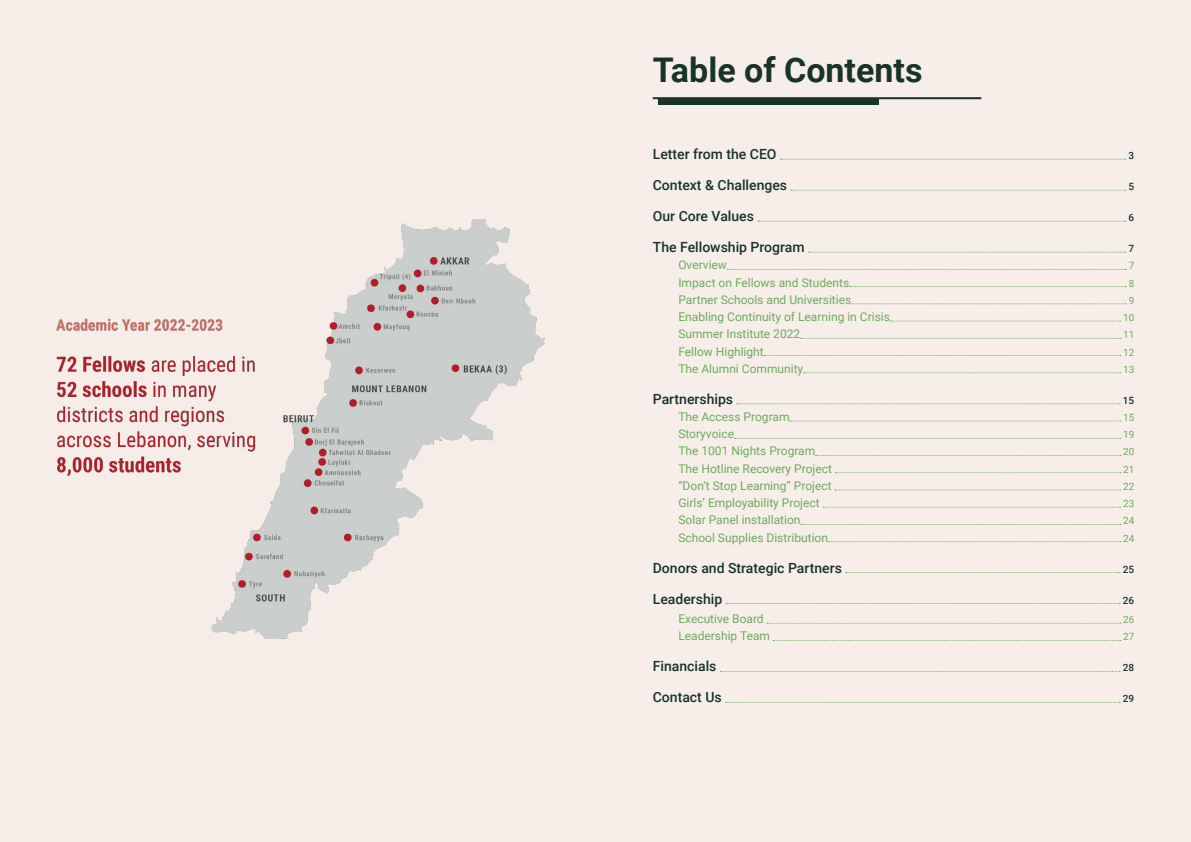
<style>
.page{position:relative;width:1191px;height:842px;background:#f7eeea}
.page>*{position:absolute;margin:0;border:0;box-sizing:border-box;transform-origin:0 0}
.t1{font:700 34px "Roboto";color:#18342a}
.t2{font:500 14px "Roboto";color:#18342a}
.t3{font:12px "Roboto";color:#6dab5b}
.t4{font:10px "Roboto";color:#6dab5b}
.t5{font:500 10px "Roboto";color:#18342a}
</style>
<div class="page">
<hr style="left:652px;top:97px;width:329px;height:2px;background:#18342a">
<svg style="left:780px;top:159px;width:345px;height:1px"></svg>
<svg style="left:791px;top:190px;width:334px;height:1px"></svg>
<svg style="left:758px;top:221px;width:367px;height:1px"></svg>
<svg style="left:808px;top:252px;width:317px;height:1px"></svg>
<svg style="left:727px;top:269px;width:399px;height:1px"></svg>
<svg style="left:849px;top:286px;width:277px;height:1px"></svg>
<svg style="left:851px;top:304px;width:275px;height:1px"></svg>
<svg style="left:890px;top:321px;width:230px;height:1px"></svg>
<svg style="left:800px;top:338px;width:320px;height:1px"></svg>
<svg style="left:764px;top:355px;width:356px;height:1px"></svg>
<svg style="left:803px;top:372px;width:317px;height:1px"></svg>
<svg style="left:737px;top:403px;width:383px;height:1px"></svg>
<svg style="left:790px;top:421px;width:330px;height:1px"></svg>
<svg style="left:734px;top:438px;width:386px;height:1px"></svg>
<svg style="left:815px;top:455px;width:305px;height:1px"></svg>
<svg style="left:835px;top:472px;width:285px;height:1px"></svg>
<svg style="left:835px;top:490px;width:285px;height:1px"></svg>
<svg style="left:823px;top:507px;width:297px;height:1px"></svg>
<svg style="left:801px;top:524px;width:319px;height:1px"></svg>
<svg style="left:828px;top:541px;width:292px;height:1px"></svg>
<svg style="left:845px;top:572px;width:275px;height:1px"></svg>
<svg style="left:726px;top:603px;width:394px;height:1px"></svg>
<svg style="left:767px;top:623px;width:353px;height:1px"></svg>
<svg style="left:773px;top:640px;width:347px;height:1px"></svg>
<svg style="left:720px;top:671px;width:400px;height:1px"></svg>
<svg style="left:725px;top:702px;width:395px;height:1px"></svg>
<div style="left:658px;top:99px;width:220px;height:6px;background:#18342a"></div>
<img style="left:56px;top:220px;width:489px;height:419px">
<h1 class="t1" style="left:652px;top:46px;width:271px">Table of Contents</h1>
<p class="t2" style="left:653px;top:144px;width:125px">Letter from the CEO</p>
<p class="t5" style="left:1128px;top:149px;width:7px">3</p>
<p class="t2" style="left:653px;top:175px;width:136px">Context &amp; Challenges</p>
<p class="t5" style="left:1128px;top:180px;width:7px">5</p>
<p class="t2" style="left:653px;top:206px;width:103px">Our Core Values</p>
<p class="t5" style="left:1128px;top:211px;width:7px">6</p>
<p class="t2" style="left:653px;top:237px;width:153px">The Fellowship Program</p>
<p class="t5" style="left:1128px;top:242px;width:7px">7</p>
<p class="t3" style="left:678px;top:257px;width:50px">Overview</p>
<p class="t4" style="left:1128px;top:259px;width:7px">7</p>
<p class="t3" style="left:678px;top:274px;width:172px">Impact on Fellows and Students</p>
<p class="t4" style="left:1128px;top:276px;width:7px">8</p>
<p class="t3" style="left:678px;top:291px;width:174px">Partner Schools and Universities</p>
<p class="t4" style="left:1128px;top:293px;width:7px">9</p>
<p class="t3" style="left:678px;top:308px;width:213px">Enabling Continuity of Learning in Crisis</p>
<p class="t4" style="left:1123px;top:310px;width:13px">10</p>
<p class="t3" style="left:678px;top:326px;width:123px">Summer Institute 2022</p>
<p class="t4" style="left:1123px;top:328px;width:13px">11</p>
<p class="t3" style="left:678px;top:343px;width:87px">Fellow Highlight</p>
<p class="t4" style="left:1123px;top:345px;width:13px">12</p>
<p class="t3" style="left:678px;top:360px;width:126px">The Alumni Community</p>
<p class="t4" style="left:1123px;top:362px;width:13px">13</p>
<p class="t2" style="left:653px;top:389px;width:82px">Partnerships</p>
<p class="t5" style="left:1122px;top:393px;width:13px">15</p>
<p class="t3" style="left:678px;top:408px;width:113px">The Access Program</p>
<p class="t4" style="left:1123px;top:410px;width:13px">15</p>
<p class="t3" style="left:678px;top:426px;width:57px">Storyvoice</p>
<p class="t4" style="left:1123px;top:428px;width:13px">19</p>
<p class="t3" style="left:678px;top:443px;width:138px">The 1001 Nights Program</p>
<p class="t4" style="left:1123px;top:445px;width:13px">20</p>
<p class="t3" style="left:678px;top:460px;width:155px">The Hotline Recovery Project</p>
<p class="t4" style="left:1123px;top:462px;width:13px">21</p>
<p class="t3" style="left:678px;top:477px;width:155px">“Don’t Stop Learning” Project</p>
<p class="t4" style="left:1123px;top:479px;width:13px">22</p>
<p class="t3" style="left:678px;top:494px;width:143px">Girls’ Employability Project</p>
<p class="t4" style="left:1123px;top:497px;width:13px">23</p>
<p class="t3" style="left:678px;top:512px;width:124px">Solar Panel installation</p>
<p class="t4" style="left:1123px;top:514px;width:13px">24</p>
<p class="t3" style="left:678px;top:529px;width:151px">School Supplies Distribution</p>
<p class="t4" style="left:1123px;top:531px;width:13px">24</p>
<p class="t2" style="left:653px;top:558px;width:190px">Donors and Strategic Partners</p>
<p class="t5" style="left:1122px;top:562px;width:13px">25</p>
<p class="t2" style="left:653px;top:589px;width:71px">Leadership</p>
<p class="t5" style="left:1122px;top:593px;width:13px">26</p>
<p class="t3" style="left:678px;top:610px;width:87px">Executive Board</p>
<p class="t4" style="left:1123px;top:613px;width:13px">26</p>
<p class="t3" style="left:678px;top:628px;width:93px">Leadership Team</p>
<p class="t4" style="left:1123px;top:630px;width:13px">27</p>
<p class="t2" style="left:653px;top:657px;width:65px">Financials</p>
<p class="t5" style="left:1122px;top:661px;width:13px">28</p>
<p class="t2" style="left:653px;top:688px;width:70px">Contact Us</p>
<p class="t5" style="left:1122px;top:692px;width:13px">29</p>
</div>
